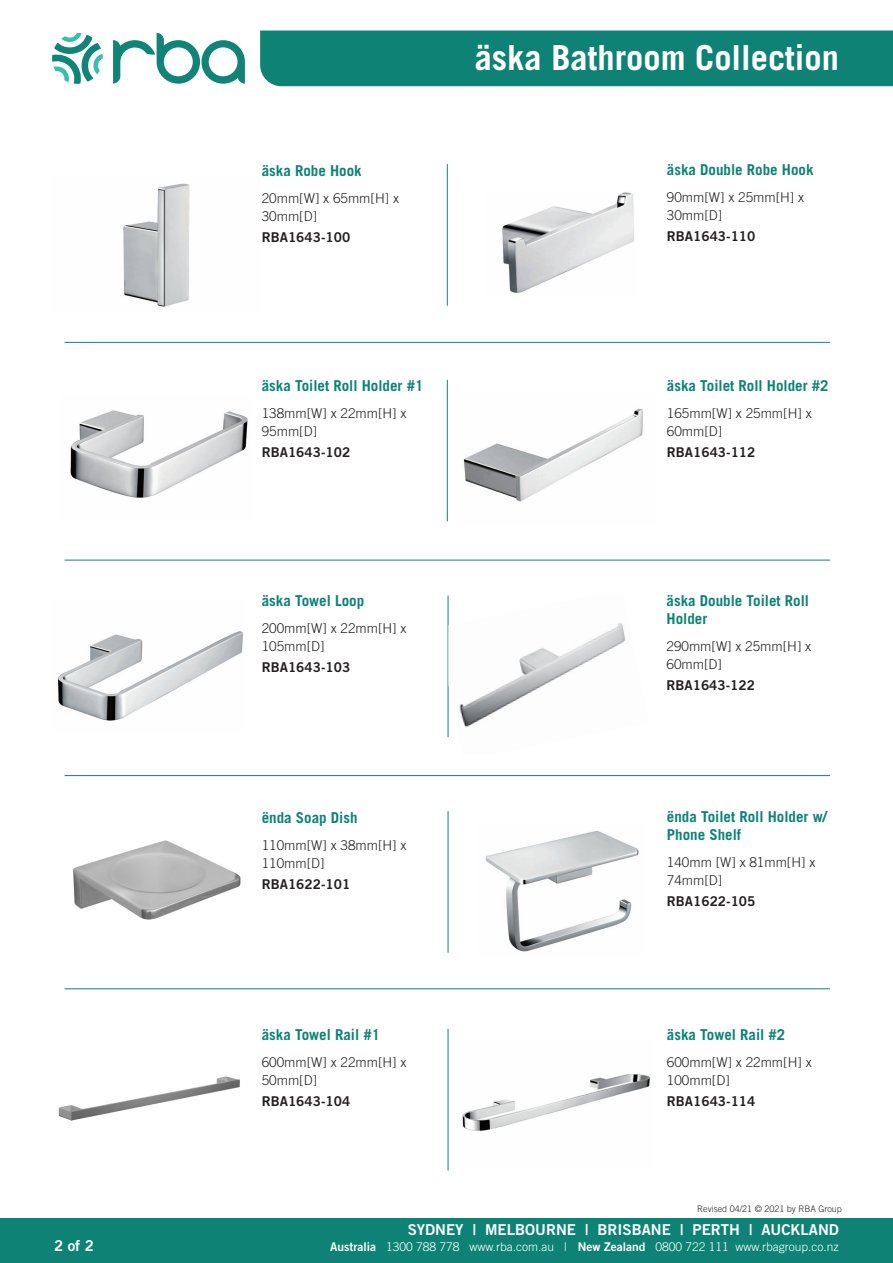
<style>
.page{position:relative;width:893px;height:1263px;background:#fff}
.page>*{position:absolute;margin:0;border:0;box-sizing:border-box;transform-origin:0 0}
.t1{font:700 34.5px "Trade Gothic LT Std";color:#fff}
.t2{font:700 15px/18px "Trade Gothic LT Std";color:#0e8375}
.t3{font:15px "Trade Gothic LT Std Bd 2";color:#fff}
.t4{font:300 13.5px/18px "Trade Gothic LT Std";color:#231f20}
.t5{font:13.5px "Trade Gothic LT Std Bd 2";color:#231f20}
.t6{font:300 12px "Trade Gothic LT Std";color:#fff}
.t7{font:300 9px "Trade Gothic LT Std";color:#231f20}
.s1{font-family:"Trade Gothic LT Std Bd 2";font-weight:400}
</style>
<div class="page">
<div style="left:0;top:1218px;width:893px;height:45px;background:#0e8375"></div>
<svg style="left:113px;top:33px;width:132px;height:51px"></svg>
<svg style="left:52px;top:33px;width:51px;height:51px"></svg>
<div style="left:260px;top:31px;width:633px;height:55px;background:#0e8375"></div>
<img style="left:123px;top:183px;width:67px;height:124px">
<hr style="left:65px;top:342px;width:765px;height:1px;background:#0e8375">
<hr style="left:447px;top:164px;width:1px;height:142px;background:#0e8375">
<hr style="left:448px;top:1029px;width:1px;height:141px;background:#0e8375">
<hr style="left:447px;top:380px;width:1px;height:141px;background:#0e8375">
<hr style="left:448px;top:811px;width:1px;height:142px;background:#0e8375">
<hr style="left:65px;top:560px;width:765px;height:1px;background:#0e8375">
<hr style="left:65px;top:775px;width:765px;height:1px;background:#0e8375">
<hr style="left:65px;top:988px;width:765px;height:1px;background:#0e8375">
<img style="left:502px;top:192px;width:132px;height:101px">
<img style="left:70px;top:410px;width:178px;height:88px">
<img style="left:464px;top:408px;width:179px;height:94px">
<img style="left:448px;top:595px;width:178px;height:143px">
<img style="left:57px;top:631px;width:187px;height:90px">
<img style="left:73px;top:840px;width:168px;height:80px">
<img style="left:462px;top:1074px;width:189px;height:57px">
<img style="left:58px;top:1076px;width:182px;height:45px">
<img style="left:485px;top:830px;width:154px;height:122px">
<p class="t2" style="left:262px;top:162px;width:102px">äska Robe Hook</p>
<p class="t4" style="left:262px;top:189px;width:139px">20mm[W] x 65mm[H] x<br>30mm[D]</p>
<p class="t5" style="left:262px;top:229px;width:90px">RBA1643-100</p>
<p class="t2" style="left:262px;top:376px;width:163px">äska Toilet Roll Holder #1</p>
<p class="t4" style="left:262px;top:404px;width:146px">138mm[W] x 22mm[H] x<br>95mm[D]</p>
<p class="t5" style="left:262px;top:443px;width:90px">RBA1643-102</p>
<h1 class="t1" style="left:475px;top:36px;width:366px">äska Bathroom Collection</h1>
<p class="t2" style="left:667px;top:160px;width:148px">äska Double Robe Hook</p>
<p class="t4" style="left:667px;top:188px;width:139px">90mm[W] x 25mm[H] x<br>30mm[D]</p>
<p class="t5" style="left:667px;top:228px;width:90px">RBA1643-110</p>
<p class="t2" style="left:667px;top:376px;width:163px">äska Toilet Roll Holder #2</p>
<p class="t4" style="left:667px;top:404px;width:146px">165mm[W] x 25mm[H] x<br>60mm[D]</p>
<p class="t5" style="left:667px;top:443px;width:90px">RBA1643-112</p>
<p class="t2" style="left:262px;top:592px;width:104px">äska Towel Loop</p>
<p class="t4" style="left:262px;top:619px;width:146px">200mm[W] x 22mm[H] x<br>105mm[D]</p>
<p class="t5" style="left:262px;top:659px;width:90px">RBA1643-103</p>
<p class="t2" style="left:262px;top:808px;width:97px">ënda Soap Dish</p>
<p class="t4" style="left:262px;top:836px;width:146px">110mm[W] x 38mm[H] x<br>110mm[D]</p>
<p class="t5" style="left:262px;top:876px;width:90px">RBA1622-101</p>
<p class="t2" style="left:262px;top:1025px;width:120px">äska Towel Rail #1</p>
<p class="t4" style="left:262px;top:1053px;width:146px">600mm[W] x 22mm[H] x<br>50mm[D]</p>
<p class="t5" style="left:262px;top:1092px;width:90px">RBA1643-104</p>
<p class="t2" style="left:666px;top:592px;width:144px">äska Double Toilet Roll<br>Holder</p>
<p class="t4" style="left:666px;top:637px;width:146px">290mm[W] x 25mm[H] x<br>60mm[D]</p>
<p class="t5" style="left:666px;top:677px;width:90px">RBA1643-122</p>
<p class="t2" style="left:667px;top:807px;width:162px">ënda Toilet Roll Holder w/<br>Phone Shelf</p>
<p class="t4" style="left:667px;top:853px;width:150px">140mm [W] x 81mm[H] x<br>74mm[D]</p>
<p class="t5" style="left:667px;top:893px;width:90px">RBA1622-105</p>
<p class="t2" style="left:667px;top:1025px;width:120px">äska Towel Rail #2</p>
<p class="t4" style="left:667px;top:1053px;width:146px">600mm[W] x 22mm[H] x<br>100mm[D]</p>
<p class="t5" style="left:667px;top:1092px;width:90px">RBA1643-114</p>
<p class="t7" style="left:697px;top:1203px;width:146px">Revised 04/21 © 2021 by RBA Group</p>
<p class="t3" style="left:408px;top:1220px;width:433px">SYDNEY | MELBOURNE | BRISBANE | PERTH | AUCKLAND</p>
<p class="t3" style="left:54px;top:1237px;width:41px">2 of 2</p>
<p class="t6" style="left:330px;top:1240px;width:510px"><span class="s1">Australia</span> 1300 788 778 www.rba.com.au | <span class="s1">New Zealand</span> 0800 722 111 www.rbagroup.co.nz</p>
</div>
